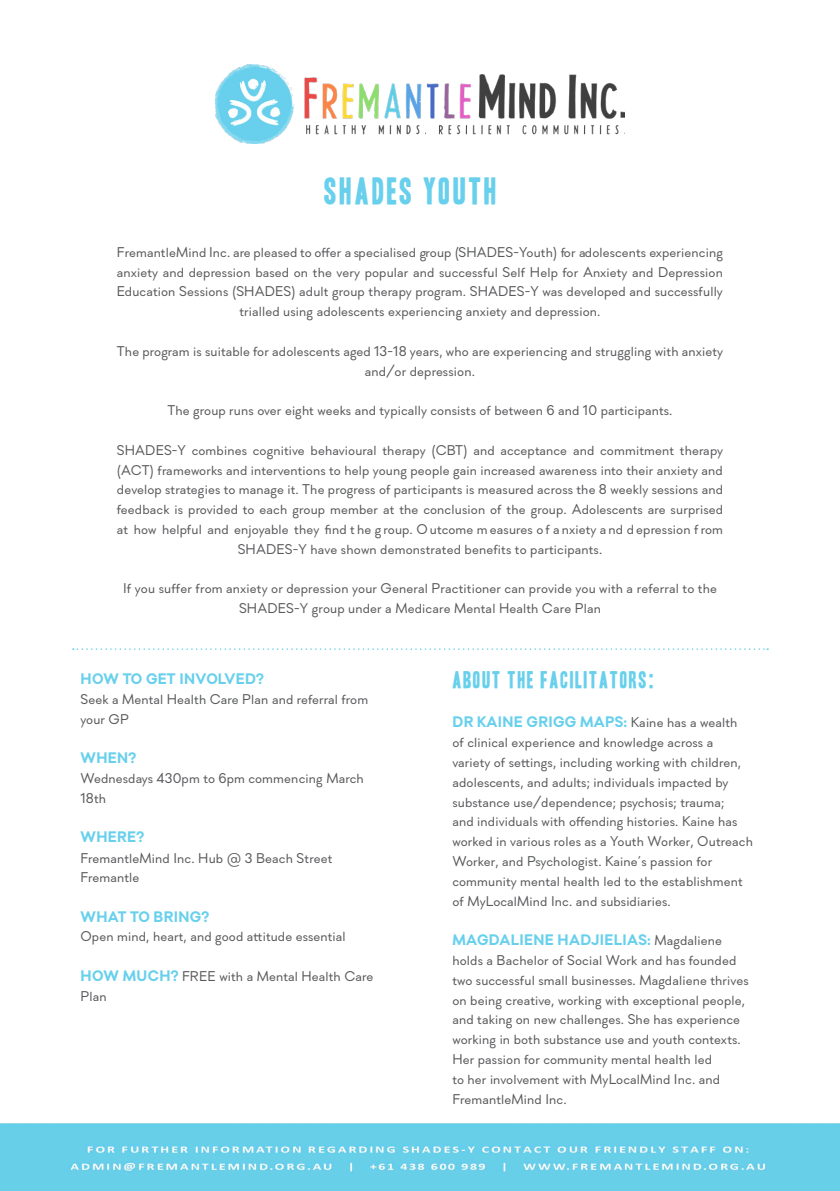
<style>
.page{position:relative;width:840px;height:1191px;background:#fff}
.page>*{position:absolute;margin:0;border:0;box-sizing:border-box;transform-origin:0 0}
.t1{font:32.8px "Headline One HPLHS";letter-spacing:.08em;color:#68d0ec}
.t2{font:20.8px "Headline One HPLHS";letter-spacing:.08em;color:#68d0ec}
.t3{font:700 15.2px "Soin Sans Pro";letter-spacing:.025em;color:#68d0ec}
.t4{font:14px/19.8px "Soin Sans Pro";letter-spacing:.01em;color:#58595b}
.s1{font-weight:700;font-size:15.2px;color:#68d0ec}
.s2{font-weight:400;font-size:14px;color:#58595b}
</style>
<div class="page">
<img style="left:215px;top:64px;width:409px;height:80px">
<svg style="left:73px;top:648px;width:694px;height:2px"></svg>
<img style="left:1px;top:1123px;width:837px;height:67px">
<h1 class="t1" style="left:324px;top:175px;width:174px">SHADES YOUTH</h1>
<p class="t4" style="left:117px;top:242px;width:607px;text-align:center">FremantleMind Inc. are pleased to offer a specialised group (SHADES-Youth) for adolescents experiencing anxiety and depression based on the very popular and successful Self Help for Anxiety and Depression Education Sessions (SHADES) adult group therapy program. SHADES-Y was developed and successfully trialled using adolescents experiencing anxiety and depression.</p>
<p class="t4" style="left:117px;top:341px;width:607px;text-align:center">The program is suitable for adolescents aged 13-18 years, who are experiencing and struggling with anxiety and/or depression.</p>
<p class="t4" style="left:167px;top:401px;width:506px">The group runs over eight weeks and typically consists of between 6 and 10 participants.</p>
<p class="t4" style="left:117px;top:440px;width:607px;text-align:center">SHADES-Y combines cognitive behavioural therapy (CBT) and acceptance and commitment therapy (ACT) frameworks and interventions to help young people gain increased awareness into their anxiety and develop strategies to manage it. The progress of participants is measured across the 8 weekly sessions and feedback is provided to each group member at the conclusion of the group. Adolescents are surprised at how helpful and enjoyable they find t he g roup. O utcome m easures o f a nxiety a nd d epression f rom SHADES-Y have shown demonstrated benefits to participants.</p>
<p class="t4" style="left:123px;top:579px;width:595px;text-align:center">If you suffer from anxiety or depression your General Practitioner can provide you with a referral to the<br>SHADES-Y group under a Medicare Mental Health Care Plan</p>
<p class="t3" style="left:80px;top:669px;width:185px">HOW TO GET INVOLVED?</p>
<p class="t4" style="left:80px;top:690px;width:289px">Seek a Mental Health Care Plan and referral from your GP</p>
<p class="t3" style="left:80px;top:748px;width:57px">WHEN?</p>
<p class="t4" style="left:80px;top:769px;width:285px">Wednesdays 430pm to 6pm commencing March<br>18th</p>
<p class="t3" style="left:80px;top:828px;width:65px">WHERE?</p>
<p class="t4" style="left:80px;top:848px;width:253px">FremantleMind Inc. Hub @ 3 Beach Street<br>Fremantle</p>
<p class="t3" style="left:80px;top:907px;width:130px">WHAT TO BRING?</p>
<p class="t4" style="left:80px;top:927px;width:267px">Open mind, heart, and good attitude essential</p>
<p class="t4" style="left:80px;top:966px;width:294px"><span class="s1">HOW MUCH?</span> FREE with a Mental Health Care<br>Plan</p>
<h2 class="t2" style="left:452px;top:669px;width:202px">ABOUT THE FACILITATORS:</h2>
<p class="t3" style="left:452px;top:713px;width:286px">DR KAINE GRIGG MAPS: <span class="s2">Kaine has a wealth</span></p>
<p class="t4" style="left:452px;top:733px;width:302px">of clinical experience and knowledge across a variety of settings, including working with children, adolescents, and adults; individuals impacted by substance use/dependence; psychosis; trauma;<br>and individuals with offending histories. Kaine has worked in various roles as a Youth Worker, Outreach Worker, and Psychologist. Kaine’s passion for community mental health led to the establishment of MyLocalMind Inc. and subsidiaries.</p>
<p class="t3" style="left:452px;top:930px;width:271px">MAGDALIENE HADJIELIAS: <span class="s2">Magdaliene</span></p>
<p class="t4" style="left:452px;top:950px;width:298px">holds a Bachelor of Social Work and has founded two successful small businesses. Magdaliene thrives on being creative, working with exceptional people, and taking on new challenges. She has experience working in both substance use and youth contexts.<br>Her passion for community mental health led<br>to her involvement with MyLocalMind Inc. and FremantleMind Inc.</p>
</div>
